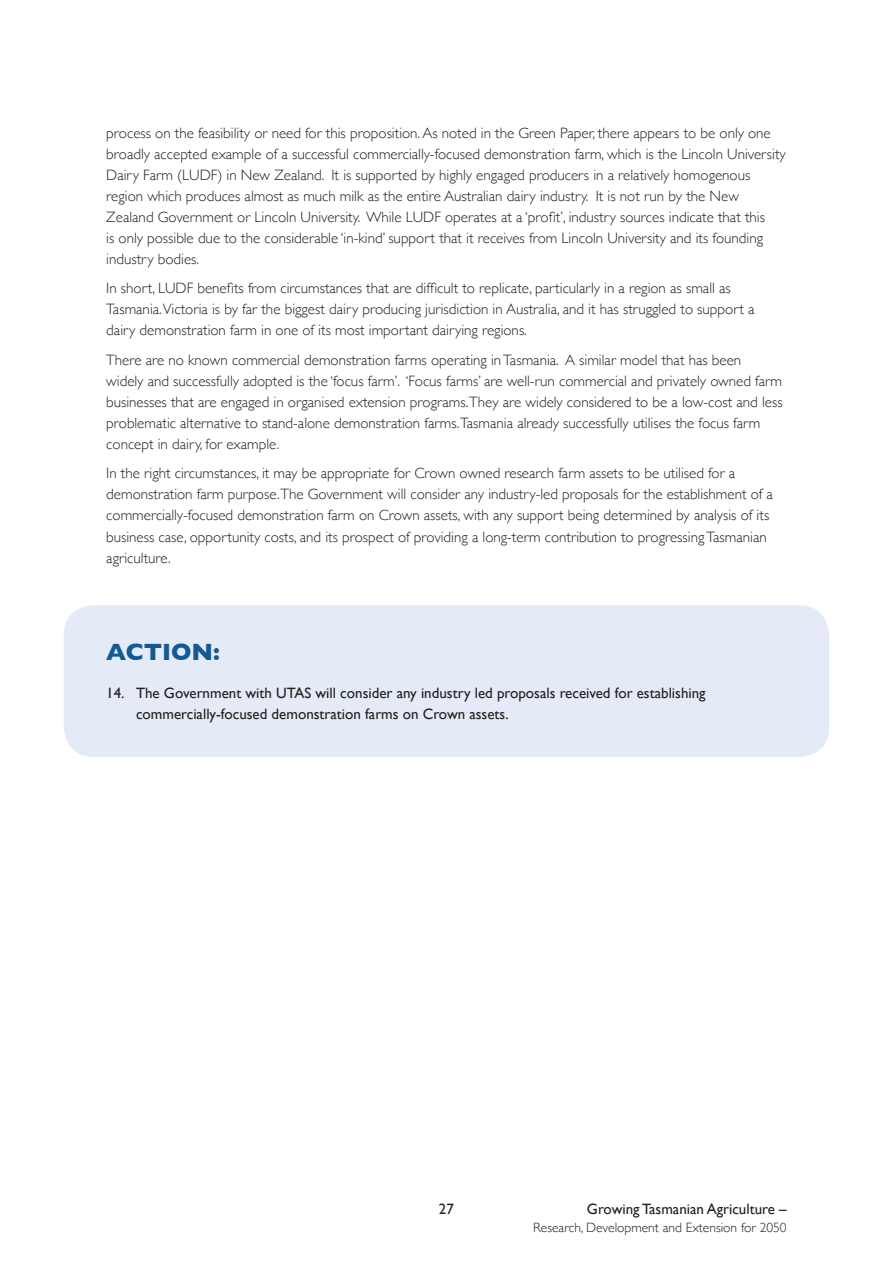
<style>
.page{position:relative;width:893px;height:1263px;background:#fff}
.page>*{position:absolute;margin:0;border:0;box-sizing:border-box;transform-origin:0 0}
.t1{font:700 24px "Gill Sans";color:#125a96}
.t2{font:300 15px/21px "Gill Sans";color:#231f20}
.t3{font:15px/21px "Gill Sans";color:#231f20}
.t4{font:300 13.5px "Gill Sans";color:#231f20}
</style>
<div class="page">
<div style="left:64px;top:605px;width:765px;height:152px;background:#e4ebf6;border-radius:30px"></div>
<p class="t2" style="left:106px;top:122px;width:681px">process on the feasibility or need for this proposition. As noted in the Green Paper, there appears to be only one broadly accepted example of a successful commercially-focused demonstration farm, which is the Lincoln University Dairy Farm (LUDF) in New Zealand. It is supported by highly engaged producers in a relatively homogenous region which produces almost as much milk as the entire Australian dairy industry. It is not run by the New Zealand Government or Lincoln University. While LUDF operates at a ‘profit’, industry sources indicate that this<br>is only possible due to the considerable ‘in-kind’ support that it receives from Lincoln University and its founding industry bodies.</p>
<p class="t2" style="left:106px;top:277px;width:650px">In short, LUDF benefits from circumstances that are difficult to replicate, particularly in a region as small as<br>Tasmania.Victoria is by far the biggest dairy producing jurisdiction in Australia, and it has struggled to support a dairy demonstration farm in one of its most important dairying regions.</p>
<p class="t2" style="left:106px;top:349px;width:678px">There are no known commercial demonstration farms operating in Tasmania. A similar model that has been<br>widely and successfully adopted is the ‘focus farm’. ‘Focus farms’ are well-run commercial and privately owned farm businesses that are engaged in organised extension programs.They are widely considered to be a low-cost and less problematic alternative to stand-alone demonstration farms.Tasmania already successfully utilises the focus farm concept in dairy, for example.</p>
<p class="t2" style="left:106px;top:462px;width:668px">In the right circumstances, it may be appropriate for Crown owned research farm assets to be utilised for a demonstration farm purpose.The Government will consider any industry-led proposals for the establishment of a commercially-focused demonstration farm on Crown assets, with any support being determined by analysis of its business case, opportunity costs, and its prospect of providing a long-term contribution to progressing Tasmanian agriculture.</p>
<h1 class="t1" style="left:106px;top:633px;width:115px">ACTION:</h1>
<p class="t3" style="left:136px;top:682px;width:571px;text-indent:-30px">14. The Government with UTAS will consider any industry led proposals received for establishing commercially-focused demonstration farms on Crown assets.</p>
<p class="t3" style="left:439px;top:1198px;width:16px">27</p>
<p class="t3" style="left:587px;top:1198px;width:201px">Growing Tasmanian Agriculture –</p>
<p class="t4" style="left:533px;top:1217px;width:255px">Research, Development and Extension for 2050</p>
</div>
